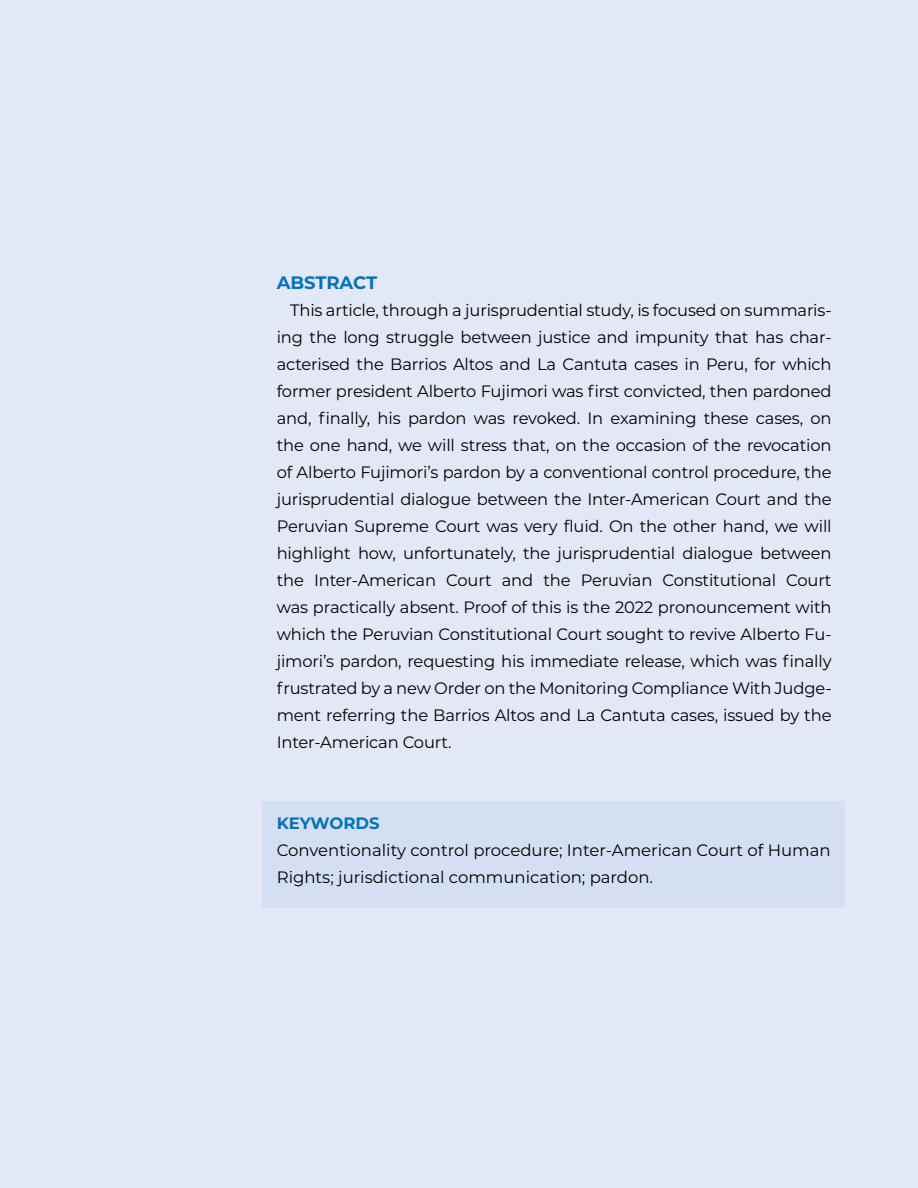
<style>
.page{position:relative;width:918px;height:1188px;background:#e2e8f6}
.page>*{position:absolute;margin:0;border:0;box-sizing:border-box;transform-origin:0 0}
.t1{font:700 18px "Montserrat";letter-spacing:-.005em;color:#0072bc}
.t2{font:16.5px/27px "Montserrat";color:#000;text-align:justify}
.t3{font:700 16.5px "Montserrat";color:#0072bc}
</style>
<div class="page">
<div style="left:262px;top:801px;width:583px;height:107px;background:#d5dff2"></div>
<p class="t1" style="left:277px;top:270px;width:102px">ABSTRACT</p>
<p class="t2" style="left:277px;top:296px;width:556px;text-indent:14px">This article, through a jurisprudential study, is focused on summaris&shy;ing the long struggle between justice and impunity that has char&shy;acterised the Barrios Altos and La Cantuta cases in Peru, for which former president Alberto Fujimori was first convicted, then pardoned and, finally, his pardon was revoked. In examining these cases, on the one hand, we will stress that, on the occasion of the revocation of Alberto Fujimori’s pardon by a conventional control procedure, the jurisprudential dialogue between the Inter-American Court and the Peruvian Supreme Court was very fluid. On the other hand, we will highlight how, unfortunately, the jurisprudential dialogue between the Inter-American Court and the Peruvian Constitutional Court was practically absent. Proof of this is the 2022 pronouncement with which the Peruvian Constitutional Court sought to revive Alberto Fu&shy;jimori’s pardon, requesting his immediate release, which was finally frustrated by a new Order on the Monitoring Compliance With Judge&shy;ment referring the Barrios Altos and La Cantuta cases, issued by the Inter-American Court.</p>
<p class="t3" style="left:277px;top:812px;width:104px">KEYWORDS</p>
<p class="t2" style="left:277px;top:836px;width:555px">Conventionality control procedure; Inter-American Court of Human<br>Rights; jurisdictional communication; pardon.</p>
</div>
